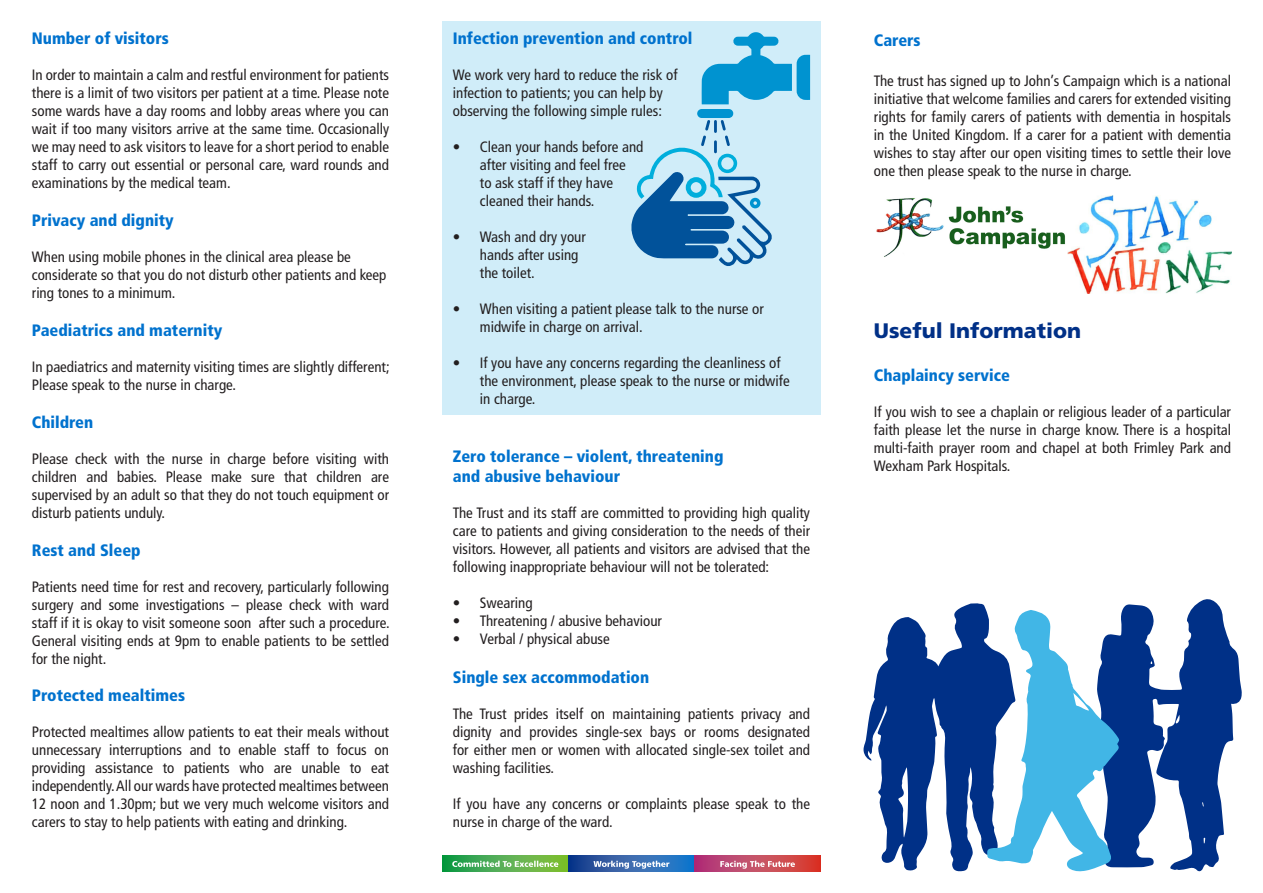
<style>
.page{position:relative;width:1263px;height:893px;background:#fff}
.page>*{position:absolute;margin:0;border:0;box-sizing:border-box;transform-origin:0 0}
.t1{font:900 21px "Frutiger";color:#003087}
.t2{font:900 condensed 16.5px/19.8px "Frutiger";color:#0072ce}
.t3{font:condensed 15px/18px "Frutiger";color:#231f20;text-align:justify}
</style>
<div class="page">
<div style="left:442px;top:21px;width:379px;height:394px;background:#d0edf9"></div>
<svg style="left:631px;top:32px;width:179px;height:234px"></svg>
<svg style="left:442px;top:856px;width:126px;height:16px"></svg>
<svg style="left:568px;top:856px;width:126px;height:16px"></svg>
<svg style="left:694px;top:856px;width:127px;height:16px"></svg>
<svg style="left:452px;top:861px;width:106px;height:6px"></svg>
<svg style="left:593px;top:861px;width:76px;height:8px"></svg>
<svg style="left:720px;top:861px;width:75px;height:8px"></svg>
<svg style="left:863px;top:599px;width:379px;height:273px"></svg>
<img style="left:876px;top:198px;width:189px;height:59px">
<img style="left:1067px;top:196px;width:164px;height:98px">
<p class="t2" style="left:32px;top:29px;width:138px">Number of visitors</p>
<p class="t3" style="left:32px;top:66px;width:359px">In order to maintain a calm and restful environment for patients there is a limit of two visitors per patient at a time. Please note some wards have a day rooms and lobby areas where you can wait if too many visitors arrive at the same time. Occasionally we may need to ask visitors to leave for a short period to enable staff to carry out essential or personal care, ward rounds and examinations by the medical team.</p>
<p class="t2" style="left:32px;top:210px;width:143px">Privacy and dignity</p>
<p class="t3" style="left:32px;top:248px;width:356px;text-align:left">When using mobile phones in the clinical area please be considerate so that you do not disturb other patients and keep ring tones to a minimum.</p>
<p class="t2" style="left:32px;top:320px;width:192px">Paediatrics and maternity</p>
<p class="t3" style="left:32px;top:358px;width:359px">In paediatrics and maternity visiting times are slightly different;<br>Please speak to the nurse in charge.</p>
<p class="t2" style="left:32px;top:412px;width:63px">Children</p>
<p class="t3" style="left:32px;top:450px;width:359px">Please check with the nurse in charge before visiting with children and babies. Please make sure that children are supervised by an adult so that they do not touch equipment or disturb patients unduly.</p>
<p class="t2" style="left:32px;top:540px;width:110px">Rest and Sleep</p>
<p class="t3" style="left:32px;top:577px;width:359px">Patients need time for rest and recovery, particularly following surgery and some investigations – please check with ward staff if it is okay to visit someone soon after such a procedure.<br>General visiting ends at 9pm to enable patients to be settled for the night.</p>
<p class="t2" style="left:32px;top:686px;width:155px">Protected mealtimes</p>
<p class="t3" style="left:32px;top:723px;width:359px">Protected mealtimes allow patients to eat their meals without unnecessary interruptions and to enable staff to focus on providing assistance to patients who are unable to eat independently. All our wards have protected mealtimes between 12 noon and 1.30pm; but we very much welcome visitors and carers to stay to help patients with eating and drinking.</p>
<p class="t2" style="left:453px;top:29px;width:241px">Infection prevention and control</p>
<p class="t3" style="left:453px;top:66px;width:226px;text-align:left">We work very hard to reduce the risk of infection to patients; you can help by observing the following simple rules:</p>
<p class="t3" style="left:480px;top:138px;width:165px;text-align:left;text-indent:-27px">• Clean your hands before and after visiting and feel free<br>to ask staff if they have cleaned their hands.</p>
<p class="t3" style="left:480px;top:228px;width:108px;text-align:left;text-indent:-27px">• Wash and dry your hands after using the toilet.</p>
<p class="t3" style="left:480px;top:300px;width:285px;text-indent:-27px">• When visiting a patient please talk to the nurse or midwife in charge on arrival.</p>
<p class="t3" style="left:480px;top:354px;width:311px;text-align:left;text-indent:-27px">• If you have any concerns regarding the cleanliness of the environment, please speak to the nurse or midwife in charge.</p>
<p class="t2" style="left:453px;top:446px;width:272px">Zero tolerance – violent, threatening and abusive behaviour</p>
<p class="t3" style="left:453px;top:504px;width:359px">The Trust and its staff are committed to providing high quality care to patients and giving consideration to the needs of their visitors. However, all patients and visitors are advised that the following inappropriate behaviour will not be tolerated:</p>
<p class="t3" style="left:453px;top:594px;width:81px">• Swearing</p>
<p class="t3" style="left:453px;top:612px;width:211px">• Threatening / abusive behaviour</p>
<p class="t3" style="left:453px;top:630px;width:158px">• Verbal / physical abuse</p>
<p class="t2" style="left:453px;top:668px;width:198px">Single sex accommodation</p>
<p class="t3" style="left:453px;top:705px;width:359px">The Trust prides itself on maintaining patients privacy and dignity and provides single-sex bays or rooms designated for either men or women with allocated single-sex toilet and washing facilities.</p>
<p class="t3" style="left:453px;top:795px;width:359px">If you have any concerns or complaints please speak to the nurse in charge of the ward.</p>
<p class="t2" style="left:874px;top:30px;width:48px">Carers</p>
<p class="t3" style="left:874px;top:71px;width:359px">The trust has signed up to John’s Campaign which is a national initiative that welcome families and carers for extended visiting rights for family carers of patients with dementia in hospitals in the United Kingdom. If a carer for a patient with dementia wishes to stay after our open visiting times to settle their love one then please speak to the nurse in charge.</p>
<p class="t1" style="left:874px;top:317px;width:209px">Useful Information</p>
<p class="t2" style="left:874px;top:365px;width:138px">Chaplaincy service</p>
<p class="t3" style="left:874px;top:403px;width:359px">If you wish to see a chaplain or religious leader of a particular faith please let the nurse in charge know. There is a hospital multi-faith prayer room and chapel at both Frimley Park and Wexham Park Hospitals.</p>
</div>
